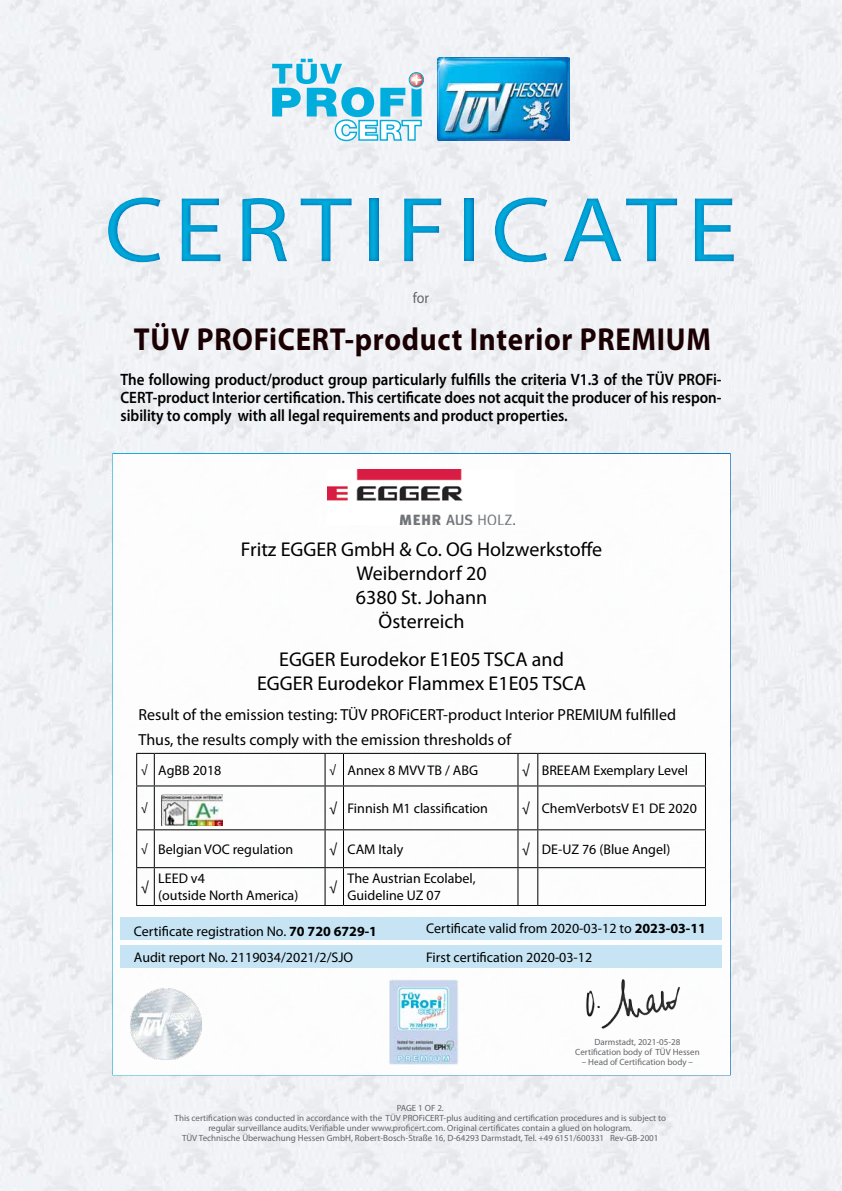
<style>
.page{position:relative;width:842px;height:1191px;background:#fff}
.page>*{position:absolute;margin:0;border:0;box-sizing:border-box;transform-origin:0 0}
.t1{font:93px "Myriad Pro";letter-spacing:.1em;color:#00addc;scale:1.1 1}
.t2{font:700 31.9px "Myriad Pro";letter-spacing:.025em;color:#1a0002;scale:.91 1}
.t3{font:20px/24px "Myriad Pro";color:#000;text-align:center}
.t4{font:600 16.5px/18px "Myriad Pro";color:#000;text-align:justify;scale:.91 1}
.t5{font:16px/24.9px "Myriad Pro";color:#000}
.t6{font:15.4px "Myriad Pro";color:#636466;scale:.91 1}
.t7{font:14px/16.8px "Myriad Pro";color:#000}
.t8{font:12px "Myriad Pro";color:#000}
.t9{font:9px/10px "Myriad Pro";color:#636466;text-align:center}
.s1{font-size:12px}
.s2{font-weight:700}
</style>
<div class="page">
<img style="left:0;top:0;width:842px;height:1191px">
<img style="left:437px;top:57px;width:132px;height:83px">
<svg style="left:272px;top:59px;width:152px;height:82px"></svg>
<div style="left:112px;top:453px;width:619px;height:622px;background:#fff;border:2px solid #fff"></div>
<div style="left:120px;top:945px;width:602px;height:23px;background:#c0e2f3"></div>
<div style="left:121px;top:917px;width:601px;height:22px;background:#c0e2f3"></div>
<img style="left:749px;top:906px;width:78px;height:54px">
<img style="left:736px;top:795px;width:97px;height:40px">
<img style="left:737px;top:681px;width:95px;height:34px">
<img style="left:738px;top:576px;width:93px;height:35px">
<img style="left:737px;top:479px;width:91px;height:36px">
<img style="left:586px;top:979px;width:94px;height:50px">
<div style="left:0;top:172px;width:842px;height:114px;background:#006bb6;opacity:.75"></div>
<img style="left:388px;top:979px;width:70px;height:85px">
<img style="left:130px;top:988px;width:71px;height:71px">
<svg style="left:136px;top:753px;width:18px;height:1px"></svg>
<hr style="left:136px;top:754px;width:1px;height:31px;background:#000">
<hr style="left:154px;top:753px;width:171px;height:1px;background:#000">
<hr style="left:154px;top:754px;width:1px;height:31px;background:#000">
<svg style="left:325px;top:753px;width:18px;height:1px"></svg>
<hr style="left:325px;top:754px;width:1px;height:31px;background:#000">
<hr style="left:343px;top:753px;width:175px;height:1px;background:#000">
<hr style="left:343px;top:754px;width:1px;height:31px;background:#000">
<svg style="left:518px;top:753px;width:20px;height:1px"></svg>
<hr style="left:517px;top:754px;width:1px;height:31px;background:#000">
<hr style="left:538px;top:753px;width:168px;height:1px;background:#000">
<hr style="left:537px;top:754px;width:1px;height:31px;background:#000">
<hr style="left:705px;top:754px;width:1px;height:31px;background:#000">
<svg style="left:136px;top:785px;width:18px;height:1px"></svg>
<hr style="left:136px;top:786px;width:1px;height:43px;background:#000">
<hr style="left:154px;top:785px;width:171px;height:1px;background:#000">
<hr style="left:154px;top:786px;width:1px;height:43px;background:#000">
<svg style="left:325px;top:785px;width:18px;height:1px"></svg>
<hr style="left:325px;top:786px;width:1px;height:43px;background:#000">
<hr style="left:343px;top:785px;width:175px;height:1px;background:#000">
<hr style="left:343px;top:786px;width:1px;height:43px;background:#000">
<svg style="left:518px;top:785px;width:20px;height:1px"></svg>
<hr style="left:517px;top:786px;width:1px;height:43px;background:#000">
<hr style="left:538px;top:785px;width:168px;height:1px;background:#000">
<hr style="left:537px;top:786px;width:1px;height:43px;background:#000">
<hr style="left:705px;top:786px;width:1px;height:43px;background:#000">
<svg style="left:136px;top:829px;width:18px;height:1px"></svg>
<hr style="left:136px;top:830px;width:1px;height:37px;background:#000">
<hr style="left:154px;top:829px;width:171px;height:1px;background:#000">
<hr style="left:154px;top:830px;width:1px;height:37px;background:#000">
<svg style="left:325px;top:829px;width:18px;height:1px"></svg>
<hr style="left:325px;top:830px;width:1px;height:37px;background:#000">
<hr style="left:343px;top:829px;width:175px;height:1px;background:#000">
<hr style="left:343px;top:830px;width:1px;height:37px;background:#000">
<svg style="left:518px;top:829px;width:20px;height:1px"></svg>
<hr style="left:517px;top:830px;width:1px;height:37px;background:#000">
<hr style="left:538px;top:829px;width:168px;height:1px;background:#000">
<hr style="left:537px;top:830px;width:1px;height:37px;background:#000">
<hr style="left:705px;top:830px;width:1px;height:37px;background:#000">
<svg style="left:136px;top:867px;width:18px;height:1px"></svg>
<hr style="left:136px;top:868px;width:1px;height:37px;background:#000">
<hr style="left:154px;top:867px;width:171px;height:1px;background:#000">
<hr style="left:154px;top:868px;width:1px;height:37px;background:#000">
<svg style="left:325px;top:867px;width:18px;height:1px"></svg>
<hr style="left:325px;top:868px;width:1px;height:37px;background:#000">
<hr style="left:343px;top:867px;width:175px;height:1px;background:#000">
<hr style="left:343px;top:868px;width:1px;height:37px;background:#000">
<svg style="left:518px;top:867px;width:20px;height:1px"></svg>
<hr style="left:517px;top:868px;width:1px;height:37px;background:#000">
<hr style="left:538px;top:867px;width:168px;height:1px;background:#000">
<hr style="left:537px;top:868px;width:1px;height:37px;background:#000">
<hr style="left:705px;top:868px;width:1px;height:37px;background:#000">
<svg style="left:136px;top:905px;width:18px;height:1px"></svg>
<hr style="left:154px;top:905px;width:171px;height:1px;background:#000">
<svg style="left:325px;top:905px;width:18px;height:1px"></svg>
<hr style="left:343px;top:905px;width:175px;height:1px;background:#000">
<svg style="left:518px;top:905px;width:20px;height:1px"></svg>
<hr style="left:538px;top:905px;width:168px;height:1px;background:#000">
<img style="left:162px;top:794px;width:60px;height:31px">
<img style="left:327px;top:469px;width:187px;height:56px">
<h1 class="t1" style="left:104px;top:173px;width:577px">CERTIFICATE</h1>
<h3 class="t6" style="left:413px;top:289px;width:19px">for</h3>
<h2 class="t2" style="left:134px;top:319px;width:636px">TÜV PROFiCERT-product Interior PREMIUM</h2>
<p class="t4" style="left:120px;top:370px;width:662px">The following product/product group particularly fulfills the criteria V1.3 of the TÜV PROFi-CERT-product Interior certification. This certificate does not acquit the producer of his respon&shy;sibility to comply with all legal requirements and product properties.</p>
<h3 class="t3" style="left:241px;top:536px;width:363px">Fritz EGGER GmbH &amp; Co. OG Holzwerkstoffe<br>Weiberndorf 20<br>6380 St. Johann<br>Österreich</h3>
<h3 class="t3" style="left:257px;top:647px;width:331px">EGGER Eurodekor E1E05 TSCA and<br>EGGER Eurodekor Flammex E1E05 TSCA</h3>
<h3 class="t5" style="left:139px;top:702px;width:539px">Result of the emission testing: TÜV PROFiCERT-product Interior PREMIUM fulfilled<br>Thus, the results comply with the emission thresholds of</h3>
<h3 class="t7" style="left:141px;top:761px;width:82px"><span class="s1">√</span> AgBB 2018</h3>
<h3 class="t7" style="left:329px;top:761px;width:151px"><span class="s1">√</span> Annex 8 MVV TB / ABG</h3>
<h3 class="t7" style="left:522px;top:761px;width:168px">√ BREEAM Exemplary Level</h3>
<h3 class="t8" style="left:141px;top:801px;width:8px">√</h3>
<h3 class="t7" style="left:329px;top:800px;width:160px">√ Finnish M1 classification</h3>
<h3 class="t7" style="left:522px;top:800px;width:176px">√ ChemVerbotsV E1 DE 2020</h3>
<h3 class="t7" style="left:141px;top:840px;width:154px"><span class="s1">√</span> Belgian VOC regulation</h3>
<h3 class="t7" style="left:329px;top:840px;width:76px">√ CAM Italy</h3>
<h3 class="t7" style="left:522px;top:840px;width:150px">√ DE-UZ 76 (Blue Angel)</h3>
<h3 class="t7" style="left:141px;top:878px;width:9px">√</h3>
<h3 class="t7" style="left:158px;top:870px;width:142px">LEED v4<br>(outside North America)</h3>
<h3 class="t7" style="left:329px;top:878px;width:9px">√</h3>
<h3 class="t7" style="left:347px;top:870px;width:130px">The Austrian Ecolabel,<br>Guideline UZ 07</h3>
<h3 class="t7" style="left:134px;top:917px;width:245px;line-height:26px">Certificate registration No. <span class="s2">70 720 6729-1<br></span>Audit report No. 2119034/2021/2/SJO</h3>
<h3 class="t7" style="left:426px;top:919px;width:281px">Certificate valid from 2020-03-12 to <span class="s2">2023-03-11</span></h3>
<h3 class="t7" style="left:426px;top:948px;width:168px">First certification 2020-03-12</h3>
<p class="t9" style="left:575px;top:1037px;width:126px">Darmstadt, 2021-05-28<br>Certification body of TÜV Hessen</p>
<p class="t9" style="left:582px;top:1057px;width:113px">– Head of Certification body –</p>
<p class="t9" style="left:175px;top:1103px;width:493px">PAGE 1 OF 2.<br>This certification was conducted in accordance with the TÜV PROFiCERT-plus auditing and certification procedures and is subject to regular surveillance audits. Verifiable under www.proficert.com. Original certificates contain a glued on hologram.<br>TÜV Technische Überwachung Hessen GmbH, Robert-Bosch-Straße 16, D-64293 Darmstadt, Tel. +49 6151/600331 Rev-GB-2001</p>
</div>
